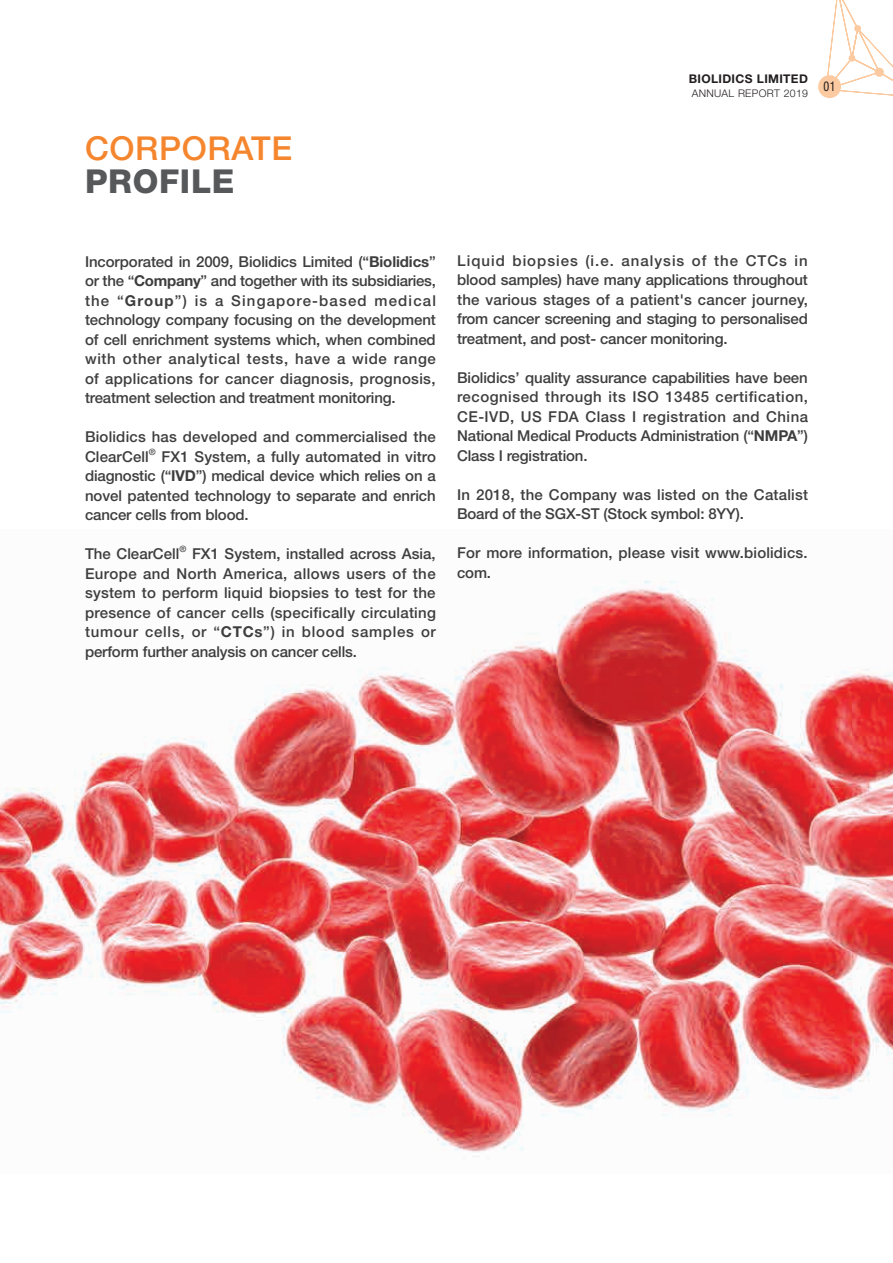
<style>
.page{position:relative;width:893px;height:1263px;background:#fff}
.page>*{position:absolute;margin:0;border:0;box-sizing:border-box;transform-origin:0 0}
.t1{font:500 33px "Helvetica Neue LT Std";letter-spacing:.02em;color:#f5862e}
.t2{font:800 33px "Helvetica Neue LT Std";letter-spacing:.02em;color:#57585a}
.t3{font:500 15px/19.5px "Helvetica Neue LT Std";letter-spacing:-.01em;color:#3e3e3f;text-align:justify}
.t4{font:500 15px/19.5px "Helvetica Neue LT Std";letter-spacing:.015em;color:#3e3e3f}
.t5{font:500 15px/19.5px "Helvetica Neue LT Std";letter-spacing:.01em;color:#3e3e3f}
.t6{font:700 12px "Helvetica Neue LT Std";letter-spacing:.03em;color:#231f20}
.t7{font:300 10.5px "Helvetica Neue LT Std";letter-spacing:.03em;color:#231f20}
.t8{font:500 8.7px "Helvetica Neue LT Std";color:#3e3e3f}
.s1{font-weight:700}
</style>
<div class="page">
<img style="left:0;top:580px;width:893px;height:577px">
<svg style="left:818px;top:0;width:75px;height:98px"></svg>
<h1 class="t1" style="left:85px;top:128px;width:209px">CORPORATE</h1>
<h1 class="t2" style="left:85px;top:161px;width:151px">PROFILE</h1>
<p class="t6" style="left:689px;top:72px;width:121px">BIOLIDICS LIMITED</p>
<p class="t7" style="left:692px;top:87px;width:145px">ANNUAL REPORT 2019 <sup>01</sup></p>
<p class="t3" style="left:85px;top:252px;width:352px">Incorporated in 2009, Biolidics Limited (“<span class="s1">Biolidics</span>” or the “<span class="s1">Company</span>” and together with its subsidiaries, the “<span class="s1">Group</span>”) is a Singapore-based medical technology company focusing on the development of cell enrichment systems which, when combined with other analytical tests, have a wide range of applications for cancer diagnosis, prognosis, treatment selection and treatment monitoring.</p>
<p class="t4" style="left:85px;top:427px;width:352px">Biolidics has developed and commercialised the<br>ClearCell</p>
<p class="t8" style="left:149px;top:447px;width:8px">®</p>
<p class="t3" style="left:85px;top:447px;width:352px;text-indent:77px">FX1 System, a fully automated in vitro diagnostic (“<span class="s1">IVD</span>”) medical device which relies on a novel patented technology to separate and enrich cancer cells from blood.</p>
<p class="t3" style="left:85px;top:544px;width:96px">The ClearCell</p>
<p class="t8" style="left:179px;top:544px;width:8px">®</p>
<p class="t3" style="left:85px;top:544px;width:352px;text-indent:107px">FX1 System, installed across Asia, Europe and North America, allows users of the system to perform liquid biopsies to test for the presence of cancer cells (specifically circulating tumour cells, or “<span class="s1">CTCs</span>”) in blood samples or perform further analysis on cancer cells.</p>
<p class="t3" style="left:457px;top:251px;width:352px">Liquid biopsies (i.e. analysis of the CTCs in blood samples) have many applications throughout the various stages of a patient's cancer journey, from cancer screening and staging to personalised treatment, and post- cancer monitoring.</p>
<p class="t3" style="left:457px;top:368px;width:352px">Biolidics’ quality assurance capabilities have been recognised through its ISO 13485 certification, CE-IVD, US FDA Class I registration and China National Medical Products Administration (“<span class="s1">NMPA</span>”)<br>Class I registration.</p>
<p class="t4" style="left:457px;top:485px;width:352px">In 2018, the Company was listed on the Catalist<br>Board of the SGX-ST (Stock symbol: 8YY).</p>
<p class="t5" style="left:457px;top:543px;width:352px">For more information, please visit www.biolidics. com.</p>
</div>
